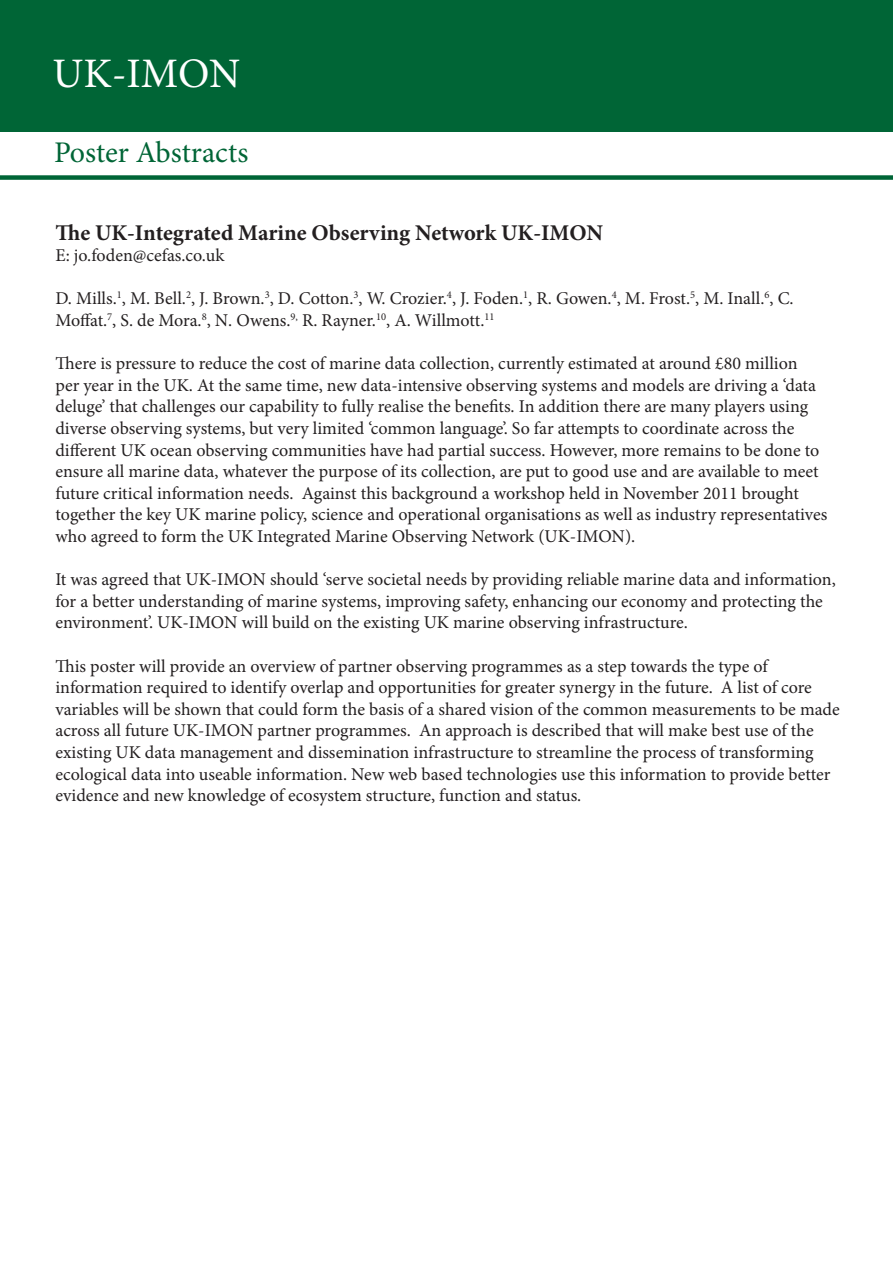
<style>
.page{position:relative;width:893px;height:1263px;background:#fff}
.page>*{position:absolute;margin:0;border:0;box-sizing:border-box;transform-origin:0 0}
.t1{font:42px "Minion Pro";letter-spacing:-.005em;color:#fff}
.t2{font:30px "Minion Pro";color:#006536}
.t3{font:700 22.5px "Minion Pro";color:#231f20}
.t4{font:18px/21.6px "Minion Pro";color:#231f20}
</style>
<div class="page">
<div style="left:0;top:0;width:893px;height:132px;background:#006536"></div>
<div style="left:0;top:175px;width:893px;height:5px;background:#006536"></div>
<p class="t1" style="left:53px;top:46px;width:189px">UK-IMON</p>
<p class="t2" style="left:54px;top:133px;width:196px">Poster Abstracts</p>
<p class="t3" style="left:55px;top:217px;width:549px">The UK-Integrated Marine Observing Network UK-IMON</p>
<p class="t4" style="left:55px;top:245px;width:171px">E: jo.foden@cefas.co.uk</p>
<p class="t4" style="left:55px;top:288px;width:740px">D. Mills.<sup>1</sup>, M. Bell.<sup>2</sup>, J. Brown.<sup>3</sup>, D. Cotton.<sup>3</sup>, W. Crozier.<sup>4</sup>, J. Foden.<sup>1</sup>, R. Gowen.<sup>4</sup>, M. Frost.<sup>5</sup>, M. Inall.<sup>6</sup>, C.<br>Moffat.<sup>7</sup>, S. de Mora.<sup>8</sup>, N. Owens.<sup>9,</sup> R. Rayner.<sup>10</sup>, A. Willmott.<sup>11</sup></p>
<p class="t4" style="left:55px;top:353px;width:773px">There is pressure to reduce the cost of marine data collection, currently estimated at around £80 million<br>per year in the UK. At the same time, new data-intensive observing systems and models are driving a ‘data deluge’ that challenges our capability to fully realise the benefits. In addition there are many players using diverse observing systems, but very limited ‘common language’. So far attempts to coordinate across the different UK ocean observing communities have had partial success. However, more remains to be done to ensure all marine data, whatever the purpose of its collection, are put to good use and are available to meet future critical information needs. Against this background a workshop held in November 2011 brought together the key UK marine policy, science and operational organisations as well as industry representatives who agreed to form the UK Integrated Marine Observing Network (UK-IMON).</p>
<p class="t4" style="left:55px;top:569px;width:782px">It was agreed that UK-IMON should ‘serve societal needs by providing reliable marine data and information, for a better understanding of marine systems, improving safety, enhancing our economy and protecting the environment’. UK-IMON will build on the existing UK marine observing infrastructure.</p>
<p class="t4" style="left:55px;top:655px;width:786px">This poster will provide an overview of partner observing programmes as a step towards the type of information required to identify overlap and opportunities for greater synergy in the future. A list of core variables will be shown that could form the basis of a shared vision of the common measurements to be made across all future UK-IMON partner programmes. An approach is described that will make best use of the existing UK data management and dissemination infrastructure to streamline the process of transforming ecological data into useable information. New web based technologies use this information to provide better evidence and new knowledge of ecosystem structure, function and status.</p>
</div>
